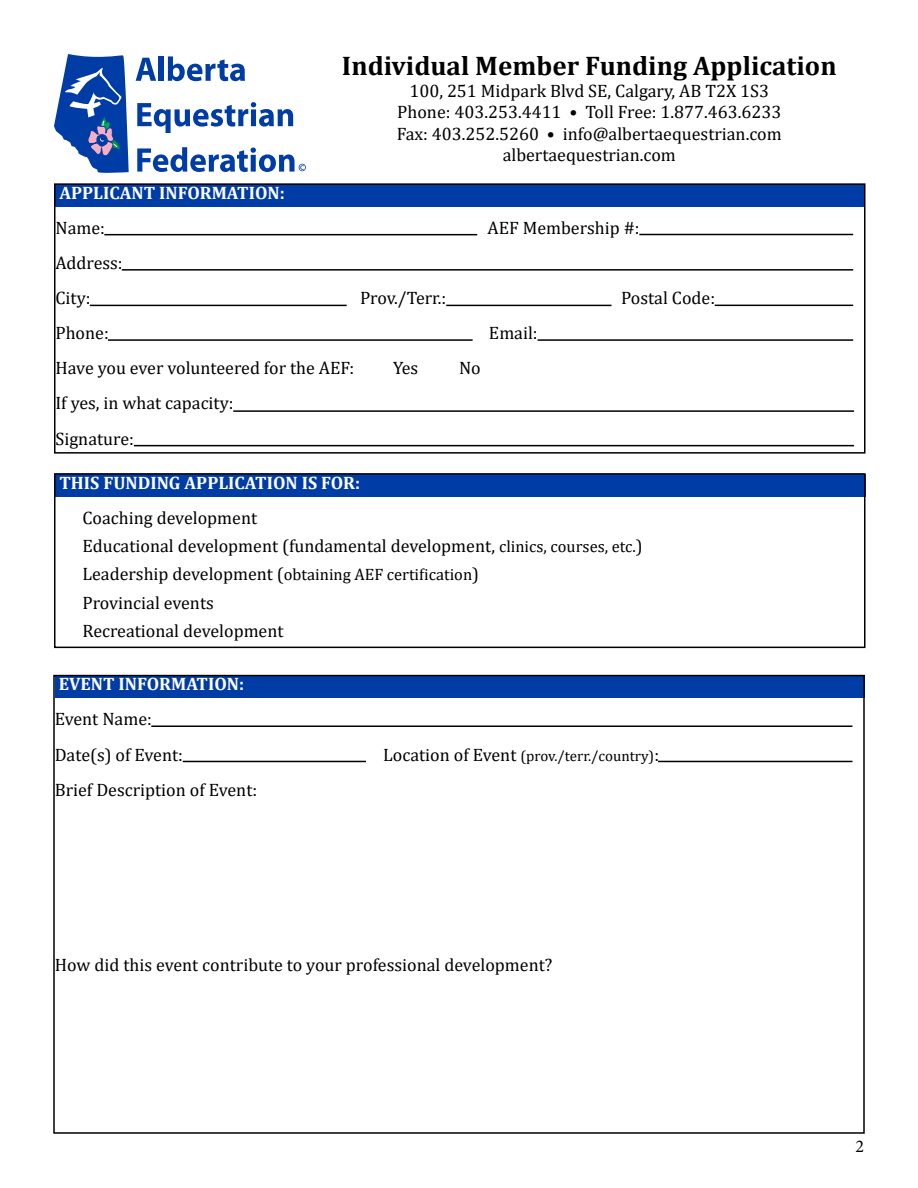
<style>
.page{position:relative;width:918px;height:1188px;background:#fff}
.page>*{position:absolute;margin:0;border:0;box-sizing:border-box;transform-origin:0 0}
.t1{font:700 27px "Cambria";color:#000}
.t2{font:18px/21.6px "Cambria";color:#000}
.t3{font:700 18px "Cambria";color:#fff}
.t4{font:18px "Minion Pro";color:#000}
.t5{font:16.5px "Cambria";color:#000}
.t6{font:15px "Cambria";color:#000}
.s1{font-size:16.5px}
.s2{font-size:18px}
</style>
<div class="page">
<svg style="left:136px;top:58px;width:20px;height:23px"></svg>
<div style="left:159px;top:56px;width:5px;height:25px;background:#003ca6"></div>
<svg style="left:168px;top:56px;width:77px;height:25px"></svg>
<svg style="left:137px;top:102px;width:156px;height:31px"></svg>
<svg style="left:137px;top:147px;width:169px;height:25px"></svg>
<svg style="left:54px;top:54px;width:75px;height:119px"></svg>
<div style="left:54px;top:474px;width:812px;height:22px;background:#003ca6"></div>
<div style="left:54px;top:473px;width:812px;height:175px;border:2px solid #000"></div>
<hr style="left:134px;top:445px;width:720px;height:1px;background:#000">
<div style="left:56px;top:184px;width:810px;height:23px;background:#003ca6"></div>
<div style="left:54px;top:183px;width:812px;height:271px;border:2px solid #000"></div>
<hr style="left:90px;top:305px;width:257px;height:1px;background:#000">
<hr style="left:122px;top:269px;width:731px;height:2px;background:#000">
<hr style="left:104px;top:234px;width:373px;height:1px;background:#000">
<hr style="left:446px;top:305px;width:165px;height:1px;background:#000">
<hr style="left:715px;top:305px;width:138px;height:1px;background:#000">
<hr style="left:639px;top:234px;width:214px;height:1px;background:#000">
<hr style="left:538px;top:339px;width:315px;height:2px;background:#000">
<hr style="left:108px;top:339px;width:365px;height:2px;background:#000">
<hr style="left:233px;top:410px;width:621px;height:2px;background:#000">
<div style="left:55px;top:676px;width:810px;height:22px;background:#003ca6"></div>
<div style="left:53px;top:675px;width:812px;height:459px;border:2px solid #000"></div>
<hr style="left:183px;top:761px;width:183px;height:1px;background:#000">
<hr style="left:151px;top:725px;width:701px;height:2px;background:#000">
<hr style="left:658px;top:761px;width:194px;height:1px;background:#000">
<h1 class="t1" style="left:342px;top:47px;width:496px">Individual Member Funding Application</h1>
<p class="t2" style="left:397px;top:80px;width:387px;text-align:center">100, 251 Midpark Blvd SE, Calgary, AB T2X 1S3<br>Phone: 403.253.4411 • Toll Free: 1.877.463.6233<br>Fax: 403.252.5260 • info@albertaequestrian.com albertaequestrian.com</p>
<p class="t3" style="left:59px;top:180px;width:227px">APPLICANT INFORMATION:</p>
<p class="t2" style="left:56px;top:217px;width:51px">Name:</p>
<p class="t2" style="left:488px;top:217px;width:154px">AEF Membership #:</p>
<p class="t2" style="left:56px;top:245px;width:69px;line-height:35.1px">Address:<br>City:</p>
<p class="t2" style="left:360px;top:287px;width:88px">Prov./Terr.:</p>
<p class="t2" style="left:621px;top:287px;width:96px">Postal Code:</p>
<p class="t2" style="left:56px;top:322px;width:55px">Phone:</p>
<p class="t2" style="left:489px;top:322px;width:50px">Email:</p>
<p class="t2" style="left:56px;top:357px;width:300px">Have you ever volunteered for the AEF:</p>
<p class="t2" style="left:393px;top:357px;width:27px">Yes</p>
<p class="t2" style="left:459px;top:357px;width:23px">No</p>
<p class="t2" style="left:56px;top:386px;width:180px;line-height:35.1px">If yes, in what capacity:<br>Signature:</p>
<p class="t3" style="left:59px;top:470px;width:302px">THIS FUNDING APPLICATION IS FOR:</p>
<p class="t2" style="left:82px;top:503px;width:562px;line-height:28.3px">Coaching development<br>Educational development (fundamental development, <span class="s1">clinics, courses, etc.</span>)</p>
<p class="t5" style="left:83px;top:565px;width:398px"><span class="s2">Leadership development (</span>obtaining AEF certification<span class="s2">)</span></p>
<p class="t2" style="left:82px;top:588px;width:203px;line-height:28.3px">Provincial events<br>Recreational development</p>
<p class="t3" style="left:59px;top:671px;width:187px">EVENT INFORMATION:</p>
<p class="t2" style="left:55px;top:702px;width:130px;line-height:35.1px">Event Name:<br>Date(s) of Event:</p>
<p class="t2" style="left:55px;top:779px;width:204px">Brief Description of Event:</p>
<p class="t6" style="left:383px;top:747px;width:277px"><span class="s2">Location of Event</span> (prov./terr./country)<span class="s2">:</span></p>
<p class="t2" style="left:55px;top:954px;width:499px">How did this event contribute to your professional development?</p>
<p class="t4" style="left:855px;top:1134px;width:10px">2</p>
</div>
